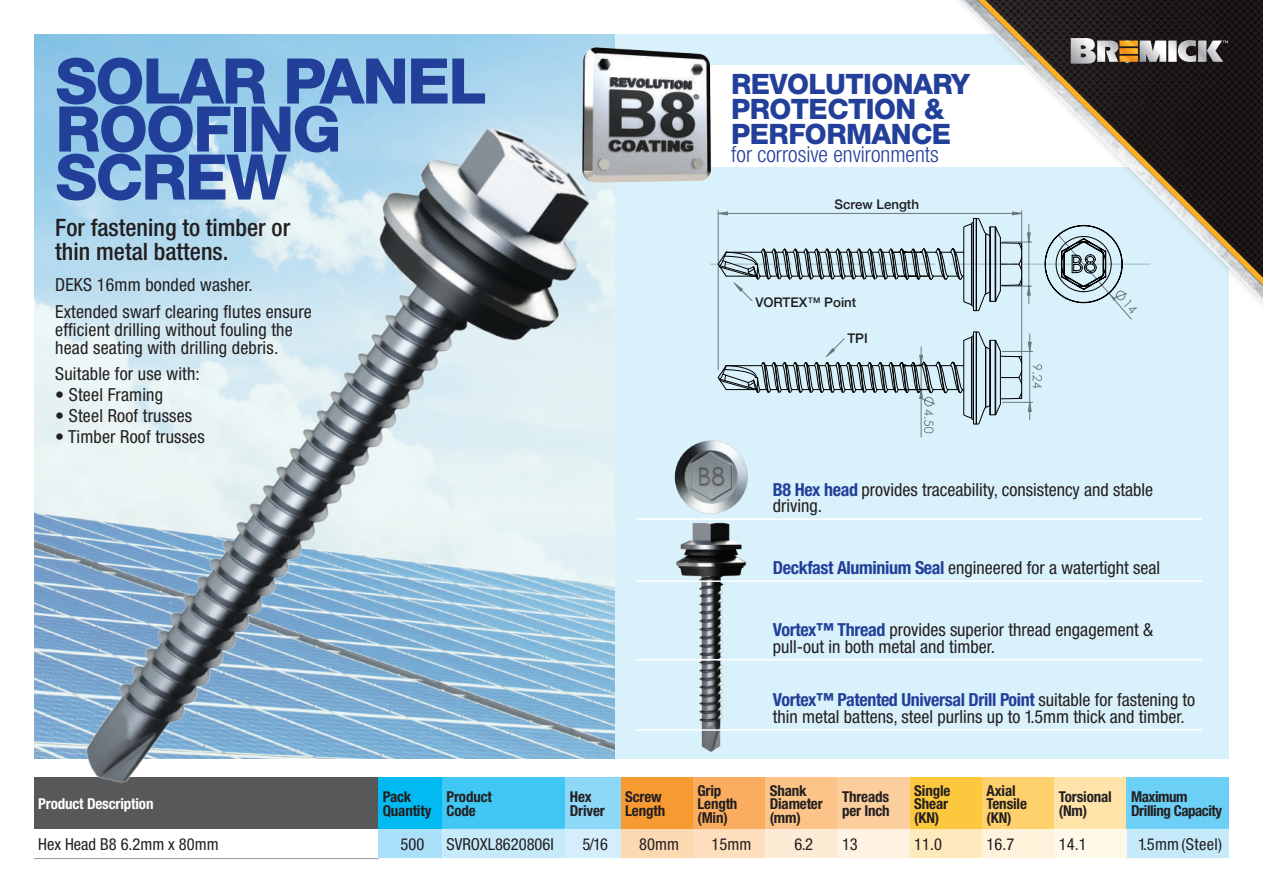
<style>
.page{position:relative;width:1263px;height:893px;background:#fff}
.page>*{position:absolute;margin:0;border:0;box-sizing:border-box;transform-origin:0 0}
.t1{font:800 63px/48px "Helvetica Neue";letter-spacing:-.03em;color:#223f99}
.t2{font:800 28.2px/25px "Helvetica Neue";letter-spacing:-.02em;color:#223f99}
.t3{font:500 condensed 24px/24px "Helvetica Neue";color:#231f20}
.t4{font:300 condensed 22.2px "Helvetica Neue";color:#223f99}
.t5{font:condensed 18px/16.5px "Helvetica Neue";color:#231f20}
.t6{font:condensed 16.5px "Helvetica Neue";color:#231f20}
.t7{font:condensed 16.5px "Helvetica Neue";color:#231f20}
.t8{font:condensed 16.5px "Helvetica Neue";letter-spacing:.02em;color:#231f20}
.t9{font:700 condensed 15px/13.5px "Helvetica Neue";letter-spacing:-.01em;color:#231f20}
.t10{font:700 condensed 15px/13.5px "Helvetica Neue";letter-spacing:-.03em;color:#231f20}
.t11{font:700 condensed 15px "Helvetica Neue";letter-spacing:-.01em;color:#fff}
.t12{font:500 13.2px "Helvetica Neue";color:#231f20}
.s1{font-weight:700;color:#223f99}
</style>
<div class="page">
<div style="left:34px;top:34px;width:1195px;height:725px;background:#d9f1fb"></div>
<img style="left:673px;top:522px;width:76px;height:230px">
<div style="left:614px;top:65px;width:632px;height:102px;background:#fff"></div>
<img style="left:575px;top:43px;width:137px;height:139px">
<hr style="left:921px;top:389px;width:1px;height:48px;background:#808080">
<svg style="left:710px;top:211px;width:333px;height:222px"></svg>
<div style="left:973px;top:331px;width:4px;height:93px;border:1px solid #000"></div>
<img style="left:674px;top:440px;width:74px;height:74px">
<div style="left:621px;top:778px;width:72px;height:51px;background:#f89a32"></div>
<div style="left:693px;top:778px;width:72px;height:51px;background:#faad5e"></div>
<div style="left:765px;top:778px;width:73px;height:51px;background:#fcc488"></div>
<div style="left:838px;top:778px;width:72px;height:51px;background:#fdce9d"></div>
<div style="left:910px;top:778px;width:72px;height:51px;background:#fec83e"></div>
<div style="left:982px;top:778px;width:72px;height:51px;background:#fed16d"></div>
<div style="left:1054px;top:778px;width:73px;height:51px;background:#ffe3a9"></div>
<div style="left:1127px;top:778px;width:102px;height:51px;background:#6bcff6"></div>
<div style="left:1127px;top:829px;width:102px;height:29px;background:#c6eafa"></div>
<div style="left:621px;top:829px;width:72px;height:30px;background:#fdd9b2"></div>
<div style="left:693px;top:829px;width:72px;height:30px;background:#fddfbe"></div>
<div style="left:765px;top:829px;width:73px;height:30px;background:#feebd6"></div>
<div style="left:838px;top:829px;width:72px;height:30px;background:#fef2e3"></div>
<div style="left:910px;top:829px;width:72px;height:30px;background:#feeabd"></div>
<div style="left:982px;top:829px;width:72px;height:30px;background:#fef4dc"></div>
<div style="left:1054px;top:829px;width:73px;height:30px;background:#fef8e8"></div>
<hr style="left:621px;top:858px;width:72px;height:1px;background:#fff">
<hr style="left:693px;top:858px;width:72px;height:1px;background:#fff">
<hr style="left:765px;top:858px;width:73px;height:1px;background:#fff">
<hr style="left:838px;top:858px;width:72px;height:1px;background:#fff">
<hr style="left:910px;top:858px;width:72px;height:1px;background:#fff">
<hr style="left:982px;top:858px;width:72px;height:1px;background:#fff">
<hr style="left:1054px;top:858px;width:73px;height:1px;background:#fff">
<hr style="left:34px;top:858px;width:344px;height:1px;background:#939598">
<img style="left:34px;top:76px;width:618px;height:782px">
<hr style="left:637px;top:518px;width:565px;height:2px;background:#fff">
<hr style="left:637px;top:580px;width:565px;height:2px;background:#fff">
<hr style="left:637px;top:659px;width:565px;height:1px;background:#fff">
<hr style="left:637px;top:729px;width:565px;height:2px;background:#fff">
<div style="left:931px;top:0;width:332px;height:325px;background:#231f20;opacity:.45"></div>
<svg style="left:931px;top:0;width:332px;height:316px"></svg>
<img style="left:961px;top:0;width:302px;height:302px">
<h1 class="t1" style="left:55px;top:57px;width:433px">SOLAR PANEL<br>ROOFING<br>SCREW</h1>
<h3 class="t3" style="left:55px;top:215px;width:237px">For fastening to timber or thin metal battens.</h3>
<p class="t5" style="left:55px;top:271px;width:258px;line-height:26.5px">DEKS 16mm bonded washer.<br>Extended swarf clearing flutes ensure</p>
<p class="t5" style="left:55px;top:320px;width:239px;line-height:18px">efficient drilling without fouling the head seating with drilling debris.</p>
<p class="t5" style="left:55px;top:365px;width:146px">Suitable for use with:</p>
<p class="t5" style="left:55px;top:386px;width:109px">• Steel Framing</p>
<p class="t5" style="left:55px;top:407px;width:138px">• Steel Roof trusses</p>
<p class="t5" style="left:55px;top:428px;width:151px">• Timber Roof trusses</p>
<h2 class="t2" style="left:731px;top:72px;width:240px">REVOLUTIONARY<br>PROTECTION &amp;<br>PERFORMANCE</h2>
<p class="t4" style="left:731px;top:142px;width:209px">for corrosive environments</p>
<p class="t12" style="left:835px;top:193px;width:86px">Screw Length</p>
<p class="t12" style="left:755px;top:292px;width:102px">VORTEX™ Point</p>
<p class="t12" style="left:847px;top:328px;width:22px">TPI</p>
<p class="t5" style="left:773px;top:481px;width:382px"><span class="s1">B8 Hex head</span> provides traceability, consistency and stable driving.</p>
<p class="t5" style="left:773px;top:559px;width:389px"><span class="s1">Deckfast Aluminium Seal</span> engineered for a watertight seal</p>
<p class="t5" style="left:773px;top:621px;width:382px"><span class="s1">Vortex™ Thread</span> provides superior thread engagement &amp; pull-out in both metal and timber.</p>
<p class="t5" style="left:773px;top:692px;width:424px"><span class="s1">Vortex™ Patented Universal Drill Point</span> suitable for fastening to thin metal battens, steel purlins up to 1.5mm thick and timber.</p>
<p class="t11" style="left:38px;top:795px;width:117px">Product Description</p>
<p class="t9" style="left:383px;top:790px;width:50px">Pack<br>Quantity</p>
<p class="t9" style="left:446px;top:790px;width:47px">Product<br>Code</p>
<p class="t9" style="left:570px;top:790px;width:37px">Hex<br>Driver</p>
<p class="t9" style="left:625px;top:790px;width:42px">Screw<br>Length</p>
<p class="t9" style="left:697px;top:783px;width:42px">Grip<br>Length (Min)</p>
<p class="t9" style="left:770px;top:783px;width:55px">Shank<br>Diameter (mm)</p>
<p class="t9" style="left:842px;top:790px;width:49px">Threads per Inch</p>
<p class="t9" style="left:914px;top:783px;width:38px">Single<br>Shear (KN)</p>
<p class="t9" style="left:986px;top:783px;width:42px">Axial<br>Tensile (KN)</p>
<p class="t9" style="left:1059px;top:790px;width:54px">Torsional (Nm)</p>
<p class="t10" style="left:1131px;top:790px;width:93px">Maximum<br>Drilling Capacity</p>
<p class="t6" style="left:38px;top:835px;width:182px">Hex Head B8 6.2mm x 80mm</p>
<p class="t6" style="left:401px;top:835px;width:25px">500</p>
<p class="t6" style="left:446px;top:835px;width:109px">SVROXL8620806I</p>
<p class="t6" style="left:583px;top:835px;width:27px">5/16</p>
<p class="t6" style="left:639px;top:835px;width:41px">80mm</p>
<p class="t6" style="left:712px;top:835px;width:41px">15mm</p>
<p class="t6" style="left:794px;top:835px;width:20px">6.2</p>
<p class="t7" style="left:842px;top:835px;width:17px">13</p>
<p class="t7" style="left:914px;top:835px;width:29px">11.0</p>
<p class="t7" style="left:986px;top:835px;width:29px">16.7</p>
<p class="t7" style="left:1059px;top:835px;width:29px">14.1</p>
<p class="t8" style="left:1138px;top:835px;width:86px">1.5mm (Steel)</p>
</div>
